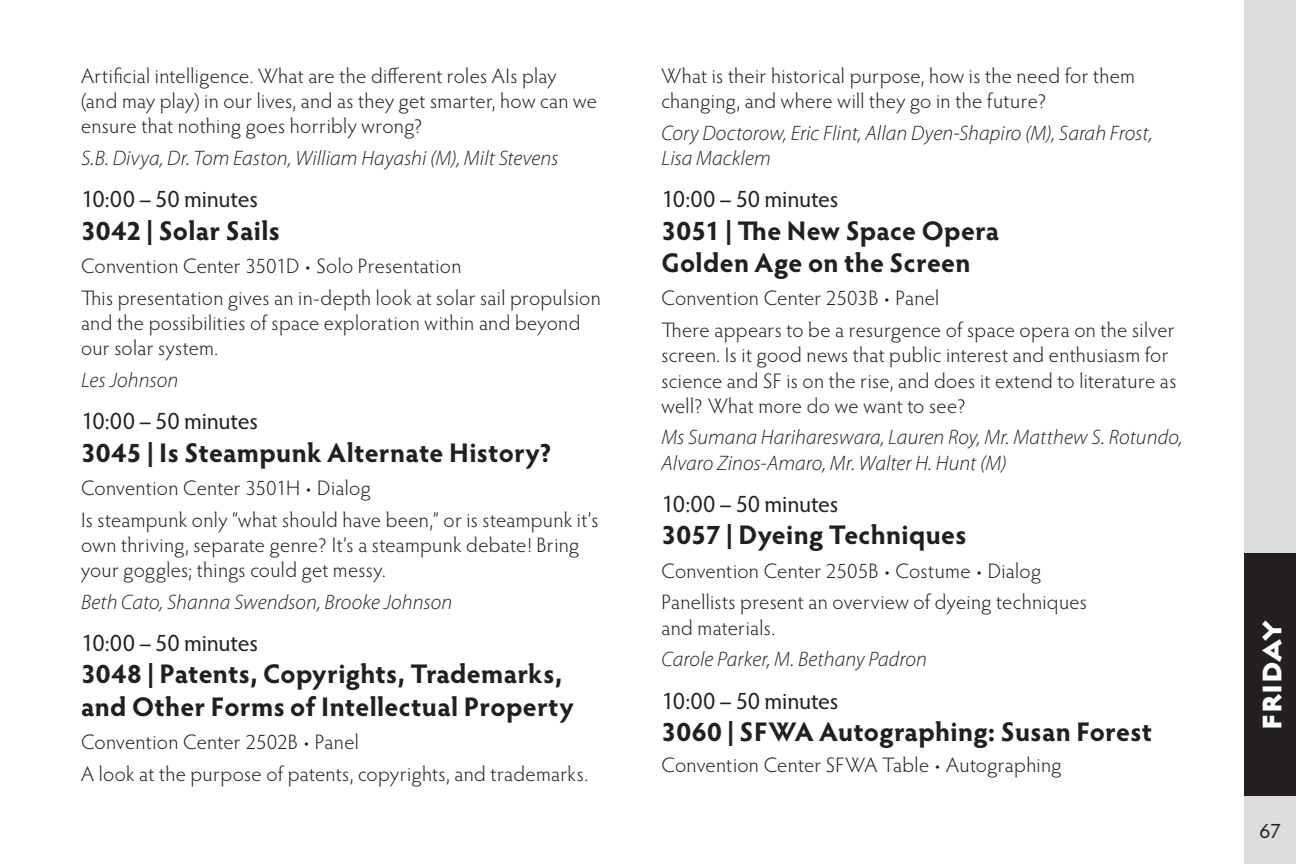
<style>
.page{position:relative;width:1296px;height:864px;background:#fff}
.page>*{position:absolute;margin:0;border:0;box-sizing:border-box;transform-origin:0 0}
.t1{font:800 30px "Regulator";letter-spacing:.02em;color:#fff}
.t2{font:700 27px/32.4px "Hypatia Sans Pro";letter-spacing:.01em;color:#231f20}
.t3{font:24px "Hypatia Sans Pro";letter-spacing:-.01em;color:#231f20}
.t4{font:300 21px/25.2px "Hypatia Sans Pro";letter-spacing:.015em;color:#231f20}
.t5{font:italic 300 21px/25.2px "Myriad Pro";letter-spacing:.005em;color:#231f20}
.t6{font:21px "Hypatia Sans Pro";color:#231f20}
</style>
<div class="page">
<div style="left:1244px;top:0;width:52px;height:864px;background:#dcdddf"></div>
<div style="left:1244px;top:554px;width:52px;height:242px;background:#231f20"></div>
<p class="t4" style="left:81px;top:63px;width:517px">Artificial intelligence. What are the different roles AIs play (and may play) in our lives, and as they get smarter, how can we ensure that nothing goes horribly wrong?</p>
<p class="t5" style="left:81px;top:145px;width:479px">S.B. Divya, Dr. Tom Easton, William Hayashi (M), Milt Stevens</p>
<p class="t3" style="left:81px;top:183px;width:178px">10:00 – 50 minutes</p>
<p class="t2" style="left:81px;top:213px;width:200px">3042 | Solar Sails</p>
<p class="t4" style="left:81px;top:250px;width:521px;line-height:31.8px">Convention Center 3501D • Solo Presentation<br>This presentation gives an in-depth look at solar sail propulsion</p>
<p class="t4" style="left:81px;top:310px;width:501px">and the possibilities of space exploration within and beyond our solar system.</p>
<p class="t5" style="left:81px;top:367px;width:99px">Les Johnson</p>
<p class="t3" style="left:81px;top:405px;width:178px">10:00 – 50 minutes</p>
<p class="t2" style="left:81px;top:435px;width:472px">3045 | Is Steampunk Alternate History?</p>
<p class="t4" style="left:81px;top:471px;width:519px;line-height:31.8px">Convention Center 3501H • Dialog<br>Is steampunk only “what should have been,” or is steampunk it’s</p>
<p class="t4" style="left:81px;top:532px;width:500px">own thriving, separate genre? It’s a steampunk debate! Bring your goggles; things could get messy.</p>
<p class="t5" style="left:81px;top:589px;width:373px">Beth Cato, Shanna Swendson, Brooke Johnson</p>
<p class="t3" style="left:81px;top:627px;width:178px">10:00 – 50 minutes</p>
<p class="t2" style="left:81px;top:656px;width:494px">3048 | Patents, Copyrights, Trademarks, and Other Forms of Intellectual Property</p>
<p class="t4" style="left:81px;top:726px;width:509px;line-height:31.8px">Convention Center 2502B • Panel<br>A look at the purpose of patents, copyrights, and trademarks.</p>
<p class="t4" style="left:662px;top:63px;width:475px">What is their historical purpose, how is the need for them changing, and where will they go in the future?</p>
<p class="t5" style="left:662px;top:120px;width:493px">Cory Doctorow, Eric Flint, Allan Dyen-Shapiro (M), Sarah Frost,<br>Lisa Macklem</p>
<p class="t3" style="left:662px;top:183px;width:178px">10:00 – 50 minutes</p>
<p class="t2" style="left:662px;top:213px;width:339px">3051 | The New Space Opera<br>Golden Age on the Screen</p>
<p class="t4" style="left:662px;top:282px;width:515px;line-height:31.8px">Convention Center 2503B • Panel<br>There appears to be a resurgence of space opera on the silver</p>
<p class="t4" style="left:662px;top:342px;width:516px">screen. Is it good news that public interest and enthusiasm for science and SF is on the rise, and does it extend to literature as well? What more do we want to see?</p>
<p class="t5" style="left:662px;top:425px;width:523px">Ms Sumana Harihareswara, Lauren Roy, Mr. Matthew S. Rotundo,<br>Alvaro Zinos-Amaro, Mr. Walter H. Hunt (M)</p>
<p class="t3" style="left:662px;top:488px;width:178px">10:00 – 50 minutes</p>
<p class="t2" style="left:662px;top:517px;width:307px">3057 | Dyeing Techniques</p>
<p class="t4" style="left:662px;top:554px;width:427px;line-height:31.8px">Convention Center 2505B • Costume • Dialog<br>Panellists present an overview of dyeing techniques</p>
<p class="t4" style="left:662px;top:614px;width:115px">and materials.</p>
<p class="t5" style="left:662px;top:646px;width:267px">Carole Parker, M. Bethany Padron</p>
<p class="t3" style="left:662px;top:684px;width:178px">10:00 – 50 minutes</p>
<p class="t2" style="left:662px;top:714px;width:492px">3060 | SFWA Autographing: Susan Forest</p>
<p class="t4" style="left:662px;top:752px;width:402px">Convention Center SFWA Table • Autographing</p>
<h1 class="t1" style="left:1256px;top:730px;width:111px;rotate:-90deg">FRIDAY</h1>
<p class="t6" style="left:1260px;top:817px;width:23px">67</p>
</div>
